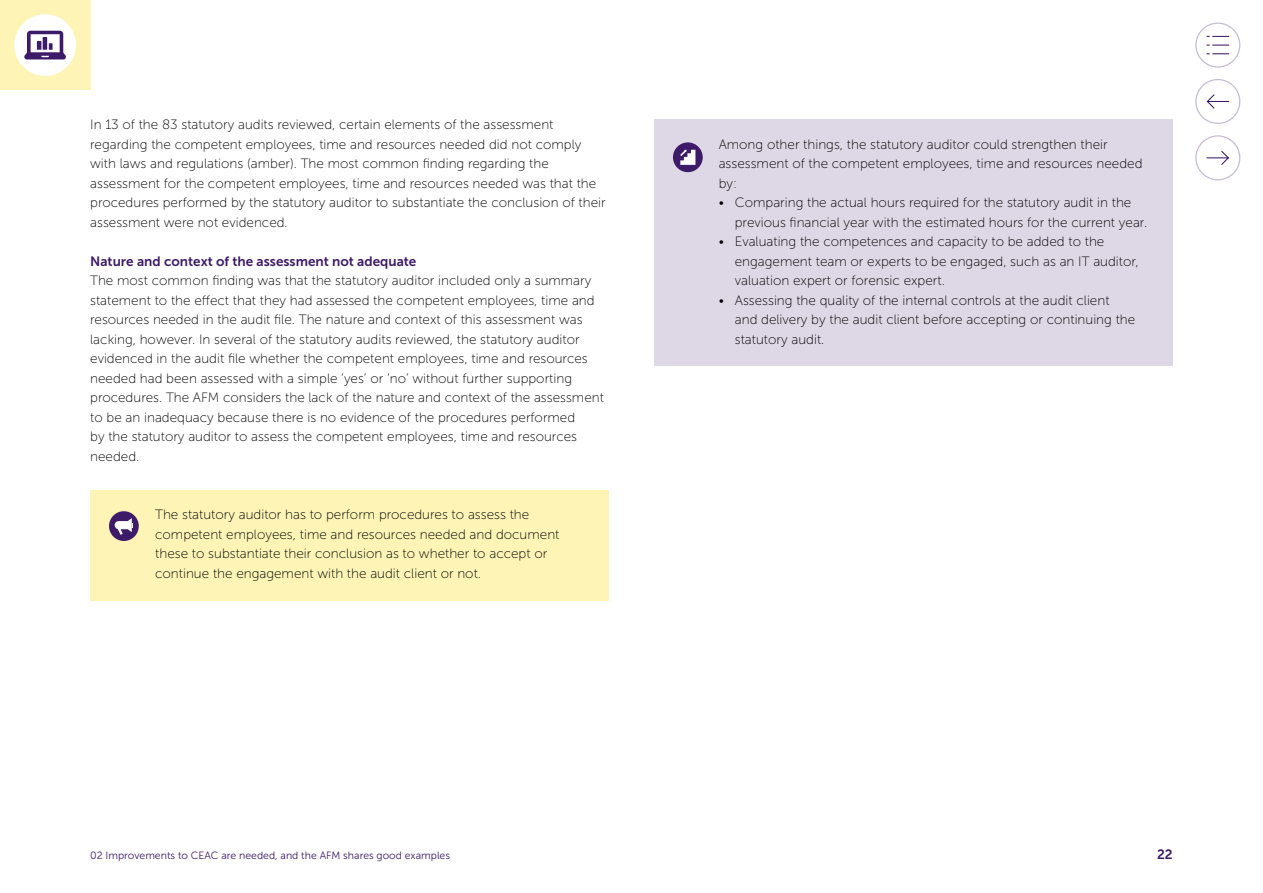
<style>
.page{position:relative;width:1263px;height:893px;background:#fff}
.page>*{position:absolute;margin:0;border:0;box-sizing:border-box;transform-origin:0 0}
.P_-_Platte_tekst{font:13.5px/19.5px "Museo Sans 100";color:#000}
.Kader_platte_tekst_o{font:13.5px/19.5px "Museo Sans 100";color:#000}
.Kader_platte_tekst{font:13.5px/19.5px "Museo Sans 100";color:#000}
.H4_-_Alineakop{font:13.5px "Museo Sans 700";color:#3e1b68}
.t1{font:10.5px "Museo Sans 300";color:#3e1b68}
</style>
<div class="page">
<svg style="left:1195px;top:79px;width:45px;height:45px"></svg>
<svg style="left:1195px;top:135px;width:45px;height:45px"></svg>
<svg style="left:1195px;top:23px;width:45px;height:45px"></svg>
<div style="left:0;top:0;width:90px;height:90px;background:#fdf4b6"></div>
<div style="left:14px;top:14px;width:62px;height:62px;background:#fff;border-radius:31px"></div>
<svg style="left:24px;top:31px;width:42px;height:29px"></svg>
<div style="left:654px;top:120px;width:519px;height:90px;background:#ddd7e6"></div>
<div style="left:654px;top:178px;width:519px;height:71px;background:#ddd7e6"></div>
<div style="left:654px;top:217px;width:519px;height:91px;background:#ddd7e6"></div>
<div style="left:654px;top:276px;width:519px;height:90px;background:#ddd7e6"></div>
<div style="left:90px;top:490px;width:519px;height:110px;background:#fdf4b6"></div>
<div style="left:109px;top:511px;width:30px;height:30px;background:#3e1b68;border-radius:15px"></div>
<svg style="left:115px;top:518px;width:18px;height:17px"></svg>
<div style="left:673px;top:142px;width:30px;height:30px;background:#3e1b68;border-radius:15px"></div>
<svg style="left:680px;top:150px;width:15px;height:15px"></svg>
<p class="P_-_Platte_tekst" style="left:90px;top:115px;width:517px">In 13 of the 83 statutory audits reviewed, certain elements of the assessment regarding the competent employees, time and resources needed did not comply with laws and regulations (amber). The most common finding regarding the assessment for the competent employees, time and resources needed was that the procedures performed by the statutory auditor to substantiate the conclusion of their assessment were not evidenced.</p>
<h4 class="H4_-_Alineakop" style="left:90px;top:254px;width:328px">Nature and context of the assessment not adequate</h4>
<p class="P_-_Platte_tekst" style="left:90px;top:271px;width:515px">The most common finding was that the statutory auditor included only a summary statement to the effect that they had assessed the competent employees, time and resources needed in the audit file. The nature and context of this assessment was lacking, however. In several of the statutory audits reviewed, the statutory auditor evidenced in the audit file whether the competent employees, time and resources needed had been assessed with a simple ‘yes’ or ‘no’ without further supporting procedures. The AFM considers the lack of the nature and context of the assessment to be an inadequacy because there is no evidence of the procedures performed<br>by the statutory auditor to assess the competent employees, time and resources needed.</p>
<p class="Kader_platte_tekst" style="left:155px;top:505px;width:406px">The statutory auditor has to perform procedures to assess the competent employees, time and resources needed and document these to substantiate their conclusion as to whether to accept or continue the engagement with the audit client or not.</p>
<p class="Kader_platte_tekst" style="left:719px;top:135px;width:425px">Among other things, the statutory auditor could strengthen their assessment of the competent employees, time and resources needed by:</p>
<h4 class="Kader_platte_tekst_o" style="left:735px;top:193px;width:414px;text-indent:-16px">• Comparing the actual hours required for the statutory audit in the previous financial year with the estimated hours for the current year.</h4>
<h4 class="Kader_platte_tekst_o" style="left:735px;top:232px;width:405px;text-indent:-16px">• Evaluating the competences and capacity to be added to the engagement team or experts to be engaged, such as an IT auditor, valuation expert or forensic expert.</h4>
<h4 class="Kader_platte_tekst_o" style="left:735px;top:291px;width:402px;text-indent:-16px">• Assessing the quality of the internal controls at the audit client and delivery by the audit client before accepting or continuing the statutory audit.</h4>
<p class="t1" style="left:90px;top:850px;width:361px">02 Improvements to CEAC are needed, and the AFM shares good examples</p>
<p class="H4_-_Alineakop" style="left:1157px;top:847px;width:17px">22</p>
</div>
